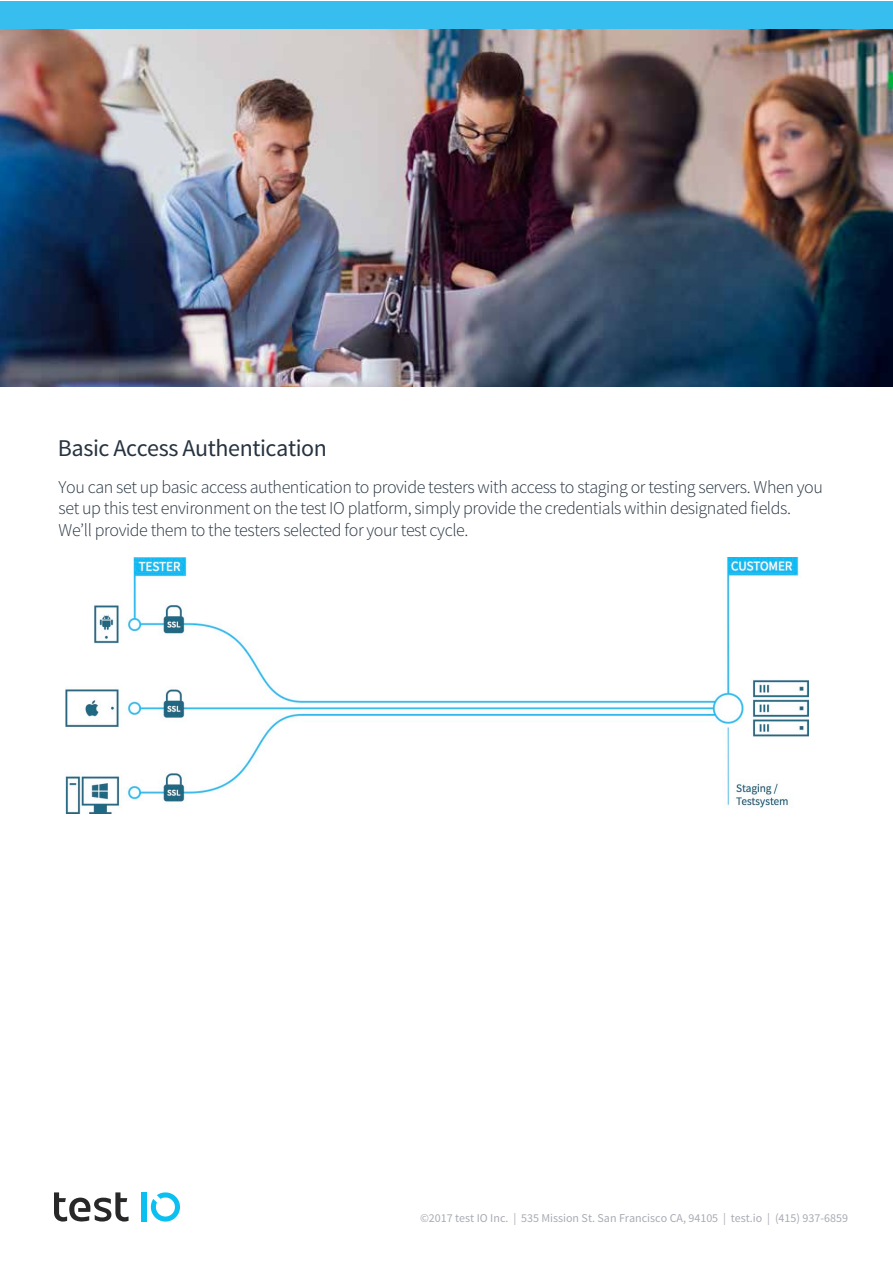
<style>
.page{position:relative;width:893px;height:1263px;background:#fff}
.page>*{position:absolute;margin:0;border:0;box-sizing:border-box;transform-origin:0 0}
.t1{font:24px "Source Sans Pro";letter-spacing:-.015em;color:#273340}
.t2{font:300 18px/21.6px "Source Sans Pro";letter-spacing:-.025em;color:#273340}
.t3{font:12px "Source Sans Pro";color:#a9abb3}
</style>
<div class="page">
<div style="left:0;top:1px;width:892px;height:28px;background:#37bdee"></div>
<div style="left:142px;top:1192px;width:5px;height:29px;background:#0bc0f1"></div>
<svg style="left:54px;top:1192px;width:75px;height:29px"></svg>
<svg style="left:151px;top:1192px;width:29px;height:29px"></svg>
<img style="left:0;top:29px;width:892px;height:358px">
<img style="left:66px;top:558px;width:742px;height:255px">
<h1 class="t1" style="left:58px;top:433px;width:271px">Basic Access Authentication</h1>
<p class="t2" style="left:59px;top:476px;width:766px">You can set up basic access authentication to provide testers with access to staging or testing servers. When you set up this test environment on the test IO platform, simply provide the credentials within designated fields.<br>We’ll provide them to the testers selected for your test cycle.</p>
<p class="t3" style="left:420px;top:1211px;width:429px">©2017 test IO Inc. | 535 Mission St. San Francisco CA, 94105 | test.io | (415) 937-6859</p>
</div>
